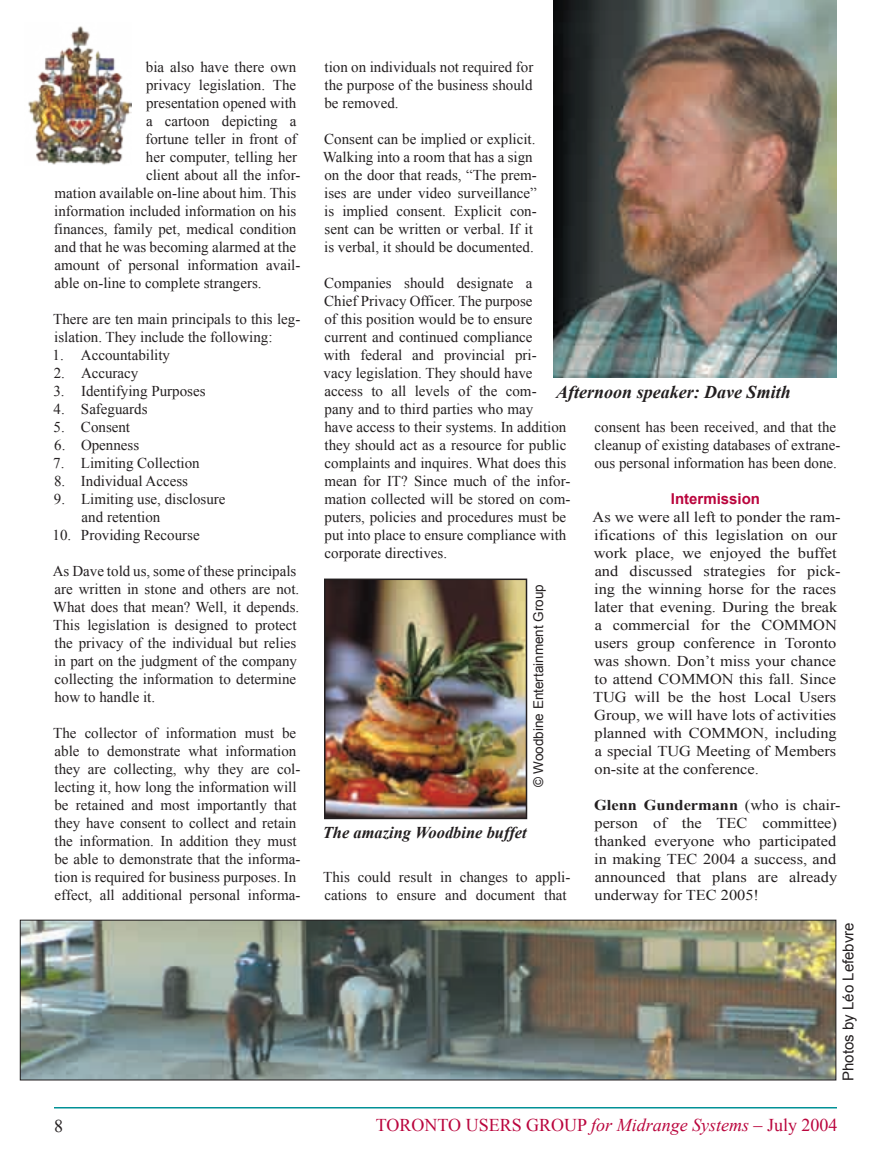
<style>
.page{position:relative;width:891px;height:1161px;background:#fff}
.page>*{position:absolute;margin:0;border:0;box-sizing:border-box;transform-origin:0 0}
.t1{font:18px "Times New Roman";color:#ba053d}
.t2{font:italic 700 18px "Times New Roman";color:#231f20}
.t3{font:18px "Times New Roman";color:#231f20}
.t4{font:italic 700 16.5px "Times New Roman";color:#231f20}
.t5{font:15px/18px "Times New Roman";color:#231f20}
.t6{font:15px/18px "Times New Roman";color:#231f20;scale:1.09 1}
.t7{font:15px "Arial";color:#231f20}
.t8{font:700 15px "Arial";color:#ba053d}
.t9{font:13.5px "Arial";color:#231f20}
.s1{font-weight:700}
.s2{font-style:italic}
</style>
<div class="page">
<hr style="left:54px;top:1107px;width:783px;height:1px;background:#019196">
<img style="left:28px;top:26px;width:104px;height:139px">
<img style="left:22px;top:922px;width:812px;height:156px">
<div style="left:20px;top:920px;width:816px;height:160px;border:1px solid #231f20"></div>
<img style="left:554px;top:0;width:283px;height:378px">
<img style="left:327px;top:582px;width:197px;height:234px">
<div style="left:324px;top:579px;width:203px;height:240px;border:2px solid #231f20"></div>
<p class="t5" style="left:146px;top:58px;width:152px">bia also have there own</p>
<p class="t5" style="left:146px;top:76px;width:152px">privacy legislation. The</p>
<p class="t5" style="left:146px;top:94px;width:152px">presentation opened with</p>
<p class="t5" style="left:146px;top:112px;width:152px">a cartoon depicting a</p>
<p class="t5" style="left:145px;top:130px;width:153px">fortune teller in front of</p>
<p class="t5" style="left:146px;top:148px;width:153px">her computer, telling her</p>
<p class="t5" style="left:146px;top:166px;width:156px">client about all the infor-</p>
<p class="t5" style="left:55px;top:184px;width:243px">mation available on-line about him. This</p>
<p class="t5" style="left:54px;top:202px;width:244px">information included information on his</p>
<p class="t5" style="left:54px;top:220px;width:244px">finances, family pet, medical condition</p>
<p class="t5" style="left:55px;top:238px;width:243px">and that he was becoming alarmed at the</p>
<p class="t5" style="left:55px;top:256px;width:247px">amount of personal information avail-</p>
<p class="t5" style="left:55px;top:274px;width:209px">able on-line to complete strangers.</p>
<p class="t5" style="left:53px;top:310px;width:249px">There are ten main principals to this leg&shy;islation. They include the following:</p>
<p class="t5" style="left:53px;top:346px;width:119px">1. Accountability</p>
<p class="t5" style="left:54px;top:364px;width:86px">2. Accuracy</p>
<p class="t5" style="left:53px;top:382px;width:154px">3. Identifying Purposes</p>
<p class="t5" style="left:54px;top:400px;width:95px">4. Safeguards</p>
<p class="t5" style="left:54px;top:418px;width:78px">5. Consent</p>
<p class="t5" style="left:54px;top:436px;width:87px">6. Openness</p>
<p class="t5" style="left:53px;top:454px;width:148px">7. Limiting Collection</p>
<p class="t5" style="left:54px;top:472px;width:135px">8. Individual Access</p>
<p class="t5" style="left:82px;top:490px;width:145px;text-indent:-28px">9. Limiting use, disclosure and retention</p>
<p class="t5" style="left:53px;top:526px;width:149px">10. Providing Recourse</p>
<p class="t5" style="left:53px;top:562px;width:248px">As Dave told us, some of these principals are written in stone and others are not.<br>What does that mean? Well, it depends.<br>This legislation is designed to protect the privacy of the individual but relies in part on the judgment of the company collecting the information to determine how to handle it.</p>
<p class="t5" style="left:53px;top:724px;width:249px">The collector of information must be able to demonstrate what information they are collecting, why they are col&shy;lecting it, how long the information will be retained and most importantly that they have consent to collect and retain the information. In addition they must be able to demonstrate that the informa&shy;tion is required for business purposes. In effect, all additional personal informa-</p>
<p class="t5" style="left:324px;top:58px;width:210px;text-align:justify">tion on individuals not required for the purpose of the business should be removed.</p>
<p class="t5" style="left:323px;top:130px;width:216px">Consent can be implied or explicit.<br>Walking into a room that has a sign on the door that reads, “The prem&shy;ises are under video surveillance” is implied consent. Explicit con&shy;sent can be written or verbal. If it is verbal, it should be documented.</p>
<p class="t5" style="left:324px;top:274px;width:248px">Companies should designate a<br>Chief Privacy Officer. The purpose<br>of this position would be to ensure current and continued compliance<br>with federal and provincial pri-<br>vacy legislation. They should have access to all levels of the com-<br>pany and to third parties who may<br>have access to their systems. In addition they should act as a resource for public complaints and inquires. What does this mean for IT? Since much of the infor&shy;mation collected will be stored on com&shy;puters, policies and procedures must be put into place to ensure compliance with corporate directives.</p>
<p class="t2" style="left:556px;top:379px;width:236px">Afternoon speaker: Dave Smith</p>
<p class="t5" style="left:594px;top:418px;width:247px">consent has been received, and that the cleanup of existing databases of extrane&shy;ous personal information has been done.</p>
<p class="t8" style="left:671px;top:489px;width:91px">Intermission</p>
<p class="t6" style="left:593px;top:508px;width:229px">As we were all left to ponder the ram&shy;ifications of this legislation on our work place, we enjoyed the buffet and discussed strategies for pick&shy;ing the winning horse for the races later that evening. During the break a commercial for the COMMON users group conference in Toronto was shown. Don’t miss your chance to attend COMMON this fall. Since TUG will be the host Local Users Group, we will have lots of activities planned with COMMON, including a special TUG Meeting of Members on-site at the conference.</p>
<p class="t6" style="left:594px;top:796px;width:228px"><span class="s1">Glenn Gundermann</span> (who is chair&shy;person of the TEC committee) thanked everyone who participated in making TEC 2004 a success, and announced that plans are already underway for TEC 2005!</p>
<p class="t9" style="left:529px;top:787px;width:205px;rotate:-90deg">© Woodbine Entertainment Group</p>
<p class="t4" style="left:323px;top:821px;width:205px">The amazing Woodbine buffet</p>
<p class="t5" style="left:323px;top:868px;width:249px">This could result in changes to appli&shy;cations to ensure and document that</p>
<p class="t7" style="left:838px;top:1081px;width:160px;rotate:-90deg">Photos by Léo Lefebvre</p>
<p class="t3" style="left:54px;top:1114px;width:10px">8</p>
<p class="t1" style="left:376px;top:1113px;width:463px">TORONTO USERS GROUP <span class="s2">for Midrange Systems</span> – July 2004</p>
</div>
